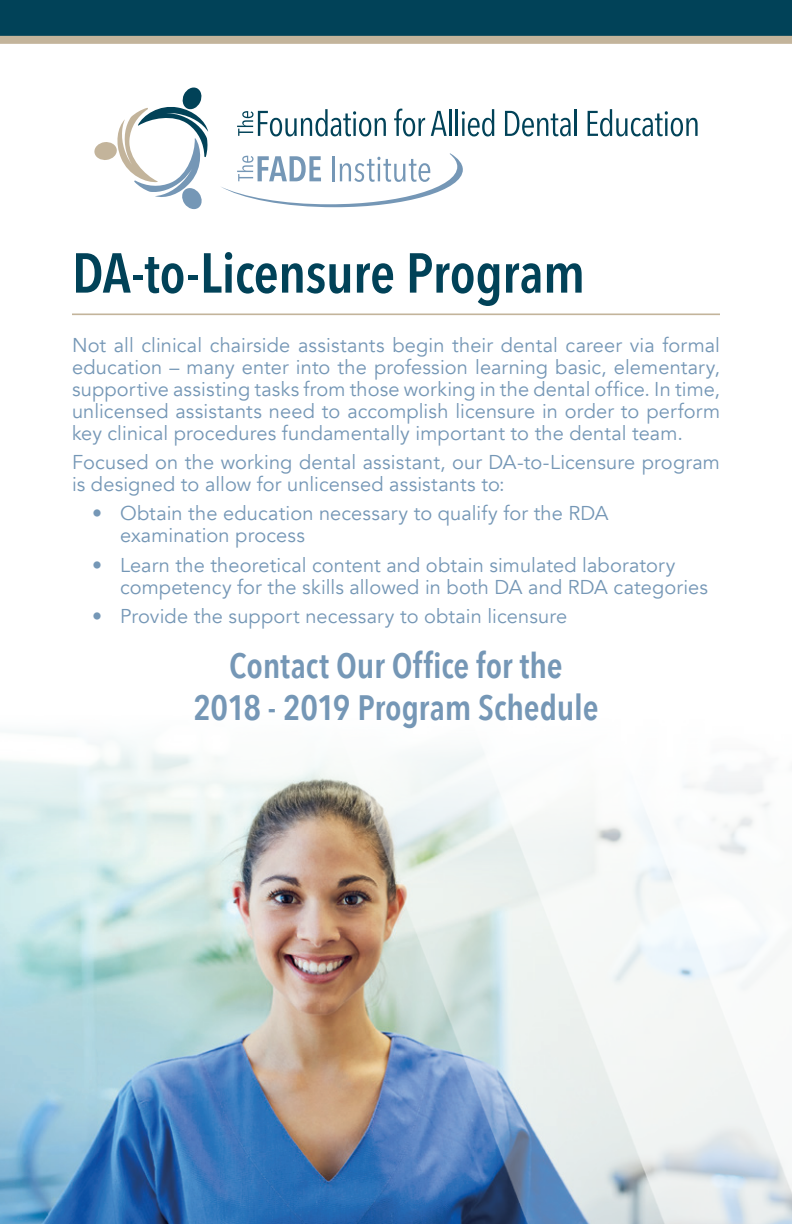
<style>
.page{position:relative;width:792px;height:1224px;background:#fff}
.page>*{position:absolute;margin:0;border:0;box-sizing:border-box;transform-origin:0 0}
.t1{font:600 55.6px "Avenir Next Condensed";letter-spacing:-.01em;color:#014258}
.t2{font:600 35.2px/42.2px "Avenir Next Condensed";letter-spacing:-.005em;color:#7597b6;text-align:center}
.Bullet_Text{font:20px/22px "Avenir";letter-spacing:.005em;color:#7597b6}
</style>
<div class="page">
<img style="left:0;top:731px;width:792px;height:493px">
<hr style="left:72px;top:313px;width:648px;height:2px;background:#c3b49b">
<svg style="left:394px;top:109px;width:31px;height:27px"></svg>
<svg style="left:431px;top:111px;width:16px;height:25px"></svg>
<hr style="left:449px;top:109px;width:3px;height:27px;background:#014258">
<hr style="left:456px;top:109px;width:2px;height:27px;background:#014258">
<svg style="left:462px;top:109px;width:32px;height:27px"></svg>
<svg style="left:505px;top:111px;width:66px;height:25px"></svg>
<hr style="left:575px;top:109px;width:2px;height:27px;background:#014258">
<svg style="left:588px;top:109px;width:110px;height:27px"></svg>
<svg style="left:94px;top:87px;width:114px;height:123px"></svg>
<svg style="left:237px;top:109px;width:149px;height:27px"></svg>
<svg style="left:221px;top:153px;width:242px;height:54px"></svg>
<div style="left:0;top:0;width:792px;height:40px;background:#014258"></div>
<div style="left:0;top:36px;width:792px;height:8px;background:#c3b49b"></div>
<p class="t1" style="left:72px;top:225px;width:515px">DA-to-Licensure Program</p>
<p class="Bullet_Text" style="left:72px;top:335px;width:650px;text-align:justify">Not all clinical chairside assistants begin their dental career via formal education – many enter into the profession learning basic, elementary, supportive assisting tasks from those working in the dental office. In time, unlicensed assistants need to accomplish licensure in order to perform key clinical procedures fundamentally important to the dental team.</p>
<p class="Bullet_Text" style="left:72px;top:452px;width:650px">Focused on the working dental assistant, our DA-to-Licensure program is designed to allow for unlicensed assistants to:</p>
<p class="Bullet_Text" style="left:120px;top:503px;width:490px;text-indent:-28px">• Obtain the education necessary to qualify for the RDA examination process</p>
<p class="Bullet_Text" style="left:120px;top:554px;width:590px;text-indent:-28px">• Learn the theoretical content and obtain simulated laboratory competency for the skills allowed in both DA and RDA categories</p>
<p class="Bullet_Text" style="left:92px;top:605px;width:477px">• Provide the support necessary to obtain licensure</p>
<p class="t2" style="left:193px;top:644px;width:407px">Contact Our Office for the<br>2018 - 2019 Program Schedule</p>
</div>
